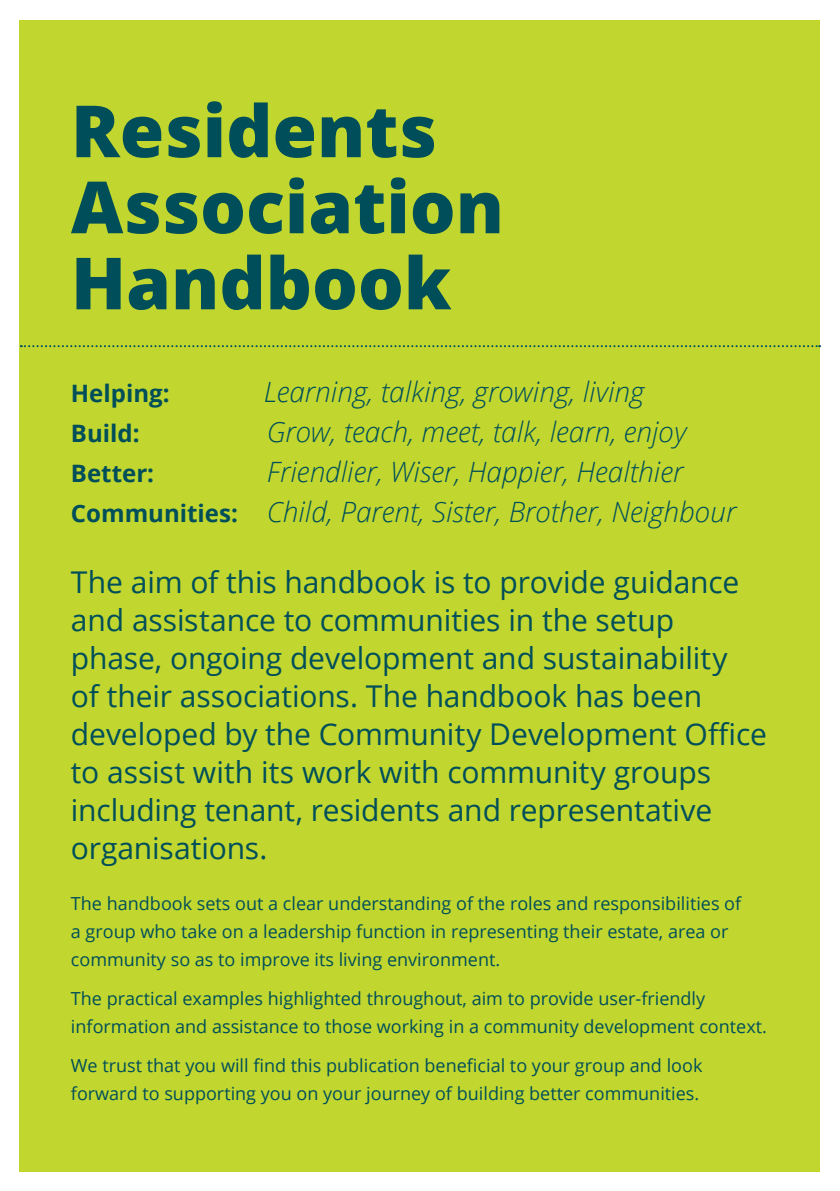
<style>
.page{position:relative;width:840px;height:1191px;background:#fff}
.page>*{position:absolute;margin:0;border:0;box-sizing:border-box;transform-origin:0 0}
.t1{font:800 72px/76px "Open Sans";color:#004e59}
.t2{font:30px/38px "Open Sans";letter-spacing:-.005em;color:#004e59}
.t3{font:italic 300 28px/40px "Open Sans";color:#004e59}
.t4{font:700 24px "Open Sans";color:#004e59}
.t5{font:18px/28px "Open Sans";color:#004e59}
.s1{font-weight:700;font-style:normal;font-size:24px}
</style>
<div class="page">
<div style="left:20px;top:20px;width:799px;height:1151px;background:#c1d72f"></div>
<svg style="left:21px;top:345px;width:798px;height:2px"></svg>
<h1 class="t1" style="left:71px;top:89px;width:434px">Residents<br>Association<br>Handbook</h1>
<h3 class="t4" style="left:71px;top:376px;width:100px">Helping:</h3>
<h3 class="t3" style="left:264px;top:370px;width:382px">Learning, talking, growing, living</h3>
<h3 class="t4" style="left:71px;top:416px;width:70px">Build:</h3>
<h3 class="t3" style="left:266px;top:410px;width:421px">Grow, teach, meet, talk, learn, enjoy</h3>
<h3 class="t4" style="left:71px;top:456px;width:85px">Better:</h3>
<h3 class="t3" style="left:71px;top:450px;width:666px;text-indent:196px">Friendlier, Wiser, Happier, Healthier<br><span class="s1">Communities:</span> Child, Parent, Sister, Brother, Neighbour</h3>
<p class="t2" style="left:71px;top:562px;width:697px">The aim of this handbook is to provide guidance and assistance to communities in the setup phase, ongoing development and sustainability<br>of their associations. The handbook has been developed by the Community Development Office to assist with its work with community groups including tenant, residents and representative organisations.</p>
<p class="t5" style="left:71px;top:888px;width:671px">The handbook sets out a clear understanding of the roles and responsibilities of a group who take on a leadership function in representing their estate, area or community so as to improve its living environment.</p>
<p class="t5" style="left:71px;top:984px;width:697px">The practical examples highlighted throughout, aim to provide user-friendly information and assistance to those working in a community development context.</p>
<p class="t5" style="left:71px;top:1051px;width:632px">We trust that you will find this publication beneficial to your group and look forward to supporting you on your journey of building better communities.</p>
</div>
